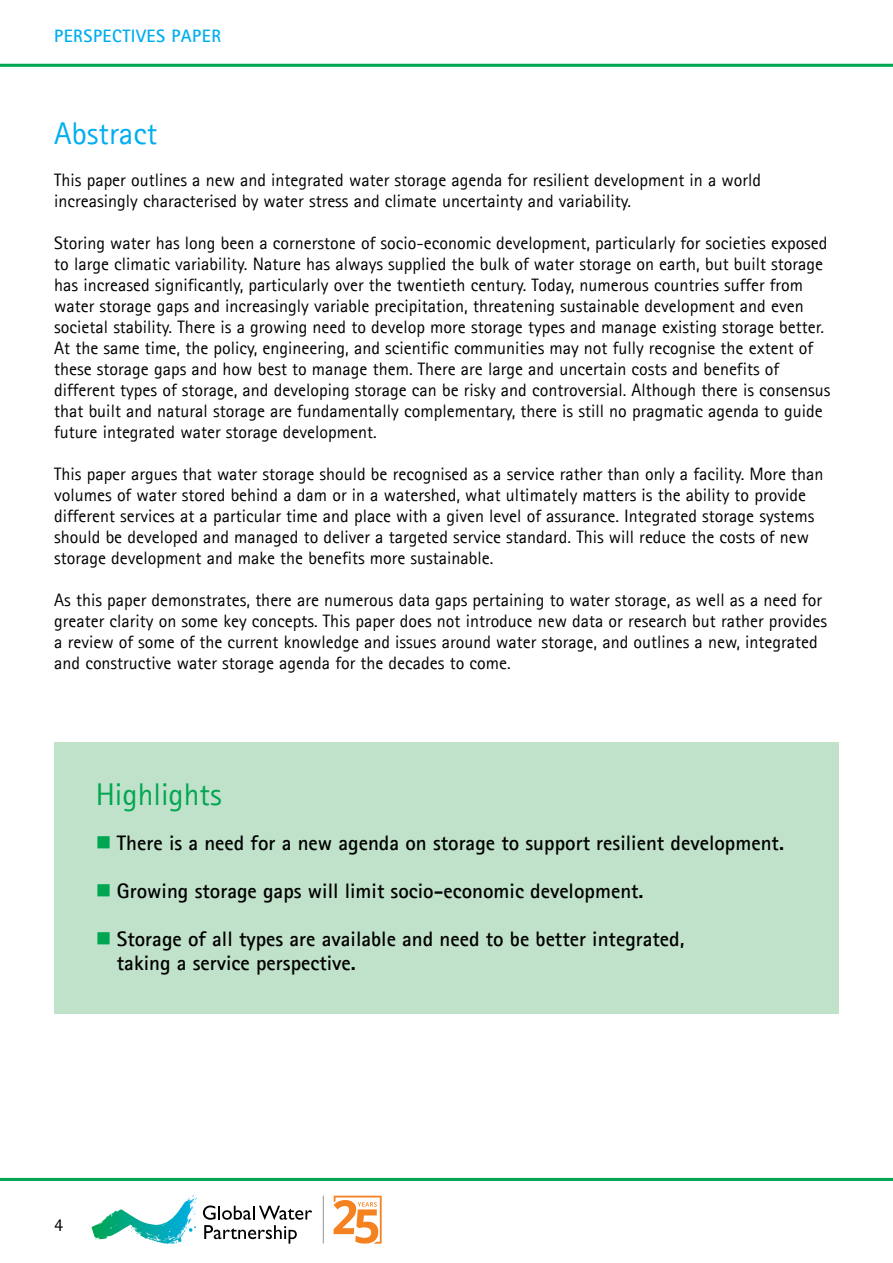
<style>
.page{position:relative;width:893px;height:1263px;background:#fff}
.page>*{position:absolute;margin:0;border:0;box-sizing:border-box;transform-origin:0 0}
.t1{font:31.5px "Agfa Rotis Sans Serif";color:#00a651}
.t2{font:31.5px "Agfa Rotis Sans Serif";color:#00aeef}
.t3{font:700 21px/24px "Agfa Rotis Sans Serif";color:#000}
.t4{font:18px/21px "Agfa Rotis Sans Serif";color:#000}
.t5{font:700 18px "Agfa Rotis Sans Serif";letter-spacing:.03em;color:#00aeef}
.s1{color:#00a651}
</style>
<div class="page">
<svg style="left:188px;top:1195px;width:9px;height:5px"></svg>
<svg style="left:203px;top:1205px;width:109px;height:38px"></svg>
<hr style="left:323px;top:1196px;width:1px;height:47px;background:#939597">
<svg style="left:334px;top:1196px;width:48px;height:47px"></svg>
<div style="left:54px;top:742px;width:785px;height:271px;background:#c0e2ca"></div>
<svg style="left:0;top:64px;width:893px;height:3px;background:#0eab5a"></svg>
<hr style="left:0;top:1178px;width:893px;height:3px;background:#00a651">
<p class="t5" style="left:54px;top:25px;width:168px">PERSPECTIVES PAPER</p>
<h1 class="t2" style="left:54px;top:114px;width:105px">Abstract</h1>
<p class="t4" style="left:54px;top:169px;width:708px">This paper outlines a new and integrated water storage agenda for resilient development in a world increasingly characterised by water stress and climate uncertainty and variability.</p>
<p class="t4" style="left:54px;top:232px;width:778px">Storing water has long been a cornerstone of socio-economic development, particularly for societies exposed to large climatic variability. Nature has always supplied the bulk of water storage on earth, but built storage has increased significantly, particularly over the twentieth century. Today, numerous countries suffer from water storage gaps and increasingly variable precipitation, threatening sustainable development and even societal stability. There is a growing need to develop more storage types and manage existing storage better.<br>At the same time, the policy, engineering, and scientific communities may not fully recognise the extent of these storage gaps and how best to manage them. There are large and uncertain costs and benefits of different types of storage, and developing storage can be risky and controversial. Although there is consensus that built and natural storage are fundamentally complementary, there is still no pragmatic agenda to guide future integrated water storage development.</p>
<p class="t4" style="left:54px;top:463px;width:771px">This paper argues that water storage should be recognised as a service rather than only a facility. More than volumes of water stored behind a dam or in a watershed, what ultimately matters is the ability to provide different services at a particular time and place with a given level of assurance. Integrated storage systems should be developed and managed to deliver a targeted service standard. This will reduce the costs of new storage development and make the benefits more sustainable.</p>
<p class="t4" style="left:54px;top:589px;width:774px">As this paper demonstrates, there are numerous data gaps pertaining to water storage, as well as a need for greater clarity on some key concepts. This paper does not introduce new data or research but rather provides a review of some of the current knowledge and issues around water storage, and outlines a new, integrated and constructive water storage agenda for the decades to come.</p>
<h1 class="t1" style="left:96px;top:776px;width:127px">Highlights</h1>
<p class="t3" style="left:96px;top:830px;width:690px"><span class="s1">■</span> There is a need for a new agenda on storage to support resilient development.</p>
<p class="t3" style="left:96px;top:878px;width:549px"><span class="s1">■</span> Growing storage gaps will limit socio-economic development.</p>
<p class="t3" style="left:117px;top:926px;width:569px;text-indent:-21px"><span class="s1">■</span> Storage of all types are available and need to be better integrated, taking a service perspective.</p>
<p class="t4" style="left:54px;top:1214px;width:10px">4</p>
</div>
